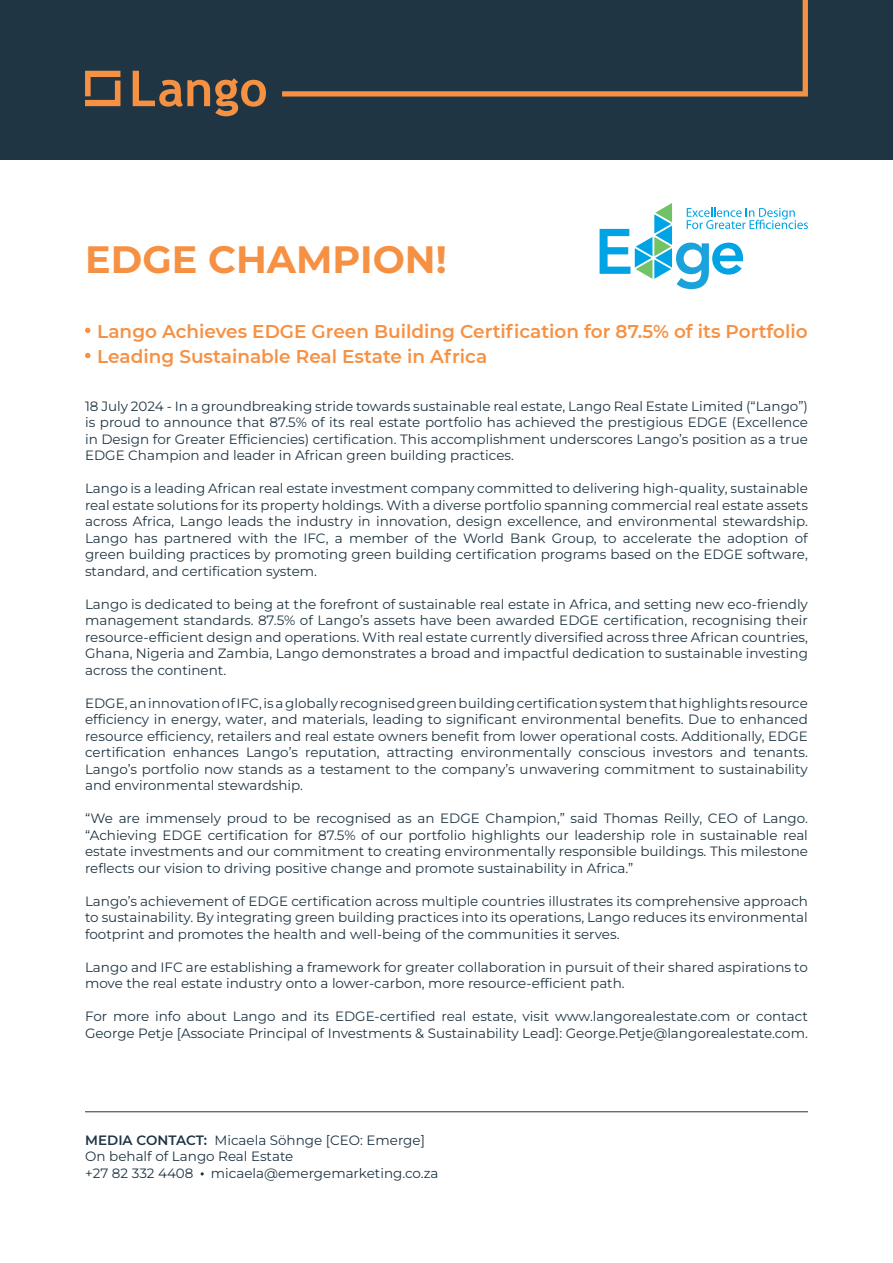
<style>
.page{position:relative;width:893px;height:1263px;background:#fff}
.page>*{position:absolute;margin:0;border:0;box-sizing:border-box;transform-origin:0 0}
.t1{font:700 38.1px "Montserrat";color:#f69143}
.t2{font:600 18.45px/25.2px "Montserrat";color:#f69143}
.t3{font:13.5px/16.5px "Montserrat";color:#1f3543;text-align:justify}
.s1{font-weight:600}
</style>
<div class="page">
<div style="left:0;top:0;width:893px;height:159px;background:#1f3543"></div>
<svg style="left:85px;top:328px;width:5px;height:5px"></svg>
<svg style="left:85px;top:353px;width:5px;height:5px"></svg>
<svg style="left:85px;top:71px;width:35px;height:35px"></svg>
<svg style="left:133px;top:71px;width:133px;height:45px"></svg>
<svg style="left:282px;top:0;width:526px;height:97px"></svg>
<svg style="left:600px;top:203px;width:208px;height:86px"></svg>
<hr style="left:85px;top:1111px;width:723px;height:1px;background:#1f3543">
<h1 class="t1" style="left:85px;top:238px;width:363px">EDGE CHAMPION!</h1>
<h2 class="t2" style="left:97px;top:318px;width:712px">Lango Achieves EDGE Green Building Certification for 87.5% of its Portfolio<br>Leading Sustainable Real Estate in Africa</h2>
<p class="t3" style="left:85px;top:399px;width:724px">18 July 2024 - In a groundbreaking stride towards sustainable real estate, Lango Real Estate Limited (“Lango”) is proud to announce that 87.5% of its real estate portfolio has achieved the prestigious EDGE (Excellence in Design for Greater Efficiencies) certification. This accomplishment underscores Lango’s position as a true EDGE Champion and leader in African green building practices.</p>
<p class="t3" style="left:85px;top:481px;width:724px">Lango is a leading African real estate investment company committed to delivering high-quality, sustainable real estate solutions for its property holdings. With a diverse portfolio spanning commercial real estate assets across Africa, Lango leads the industry in innovation, design excellence, and environmental stewardship.<br>Lango has partnered with the IFC, a member of the World Bank Group, to accelerate the adoption of green building practices by promoting green building certification programs based on the EDGE software, standard, and certification system.</p>
<p class="t3" style="left:85px;top:597px;width:724px">Lango is dedicated to being at the forefront of sustainable real estate in Africa, and setting new eco-friendly management standards. 87.5% of Lango’s assets have been awarded EDGE certification, recognising their resource-efficient design and operations. With real estate currently diversified across three African countries, Ghana, Nigeria and Zambia, Lango demonstrates a broad and impactful dedication to sustainable investing across the continent.</p>
<p class="t3" style="left:85px;top:694px;width:724px">EDGE, an innovation of IFC, is a globally recognised green building certification system that highlights resource efficiency in energy, water, and materials, leading to significant environmental benefits. Due to enhanced resource efficiency, retailers and real estate owners benefit from lower operational costs. Additionally, EDGE certification enhances Lango’s reputation, attracting environmentally conscious investors and tenants.<br>Lango’s portfolio now stands as a testament to the company’s unwavering commitment to sustainability and environmental stewardship.</p>
<p class="t3" style="left:85px;top:810px;width:724px">“We are immensely proud to be recognised as an EDGE Champion,” said Thomas Reilly, CEO of Lango. “Achieving EDGE certification for 87.5% of our portfolio highlights our leadership role in sustainable real estate investments and our commitment to creating environmentally responsible buildings. This milestone reflects our vision to driving positive change and promote sustainability in Africa.”</p>
<p class="t3" style="left:85px;top:892px;width:724px">Lango’s achievement of EDGE certification across multiple countries illustrates its comprehensive approach to sustainability. By integrating green building practices into its operations, Lango reduces its environmental footprint and promotes the health and well-being of the communities it serves.</p>
<p class="t3" style="left:85px;top:960px;width:724px">Lango and IFC are establishing a framework for greater collaboration in pursuit of their shared aspirations to move the real estate industry onto a lower-carbon, more resource-efficient path.</p>
<p class="t3" style="left:85px;top:1008px;width:724px">For more info about Lango and its EDGE-certified real estate, visit www.langorealestate.com or contact<br>George Petje [Associate Principal of Investments &amp; Sustainability Lead]: George.Petje@langorealestate.com.</p>
<p class="t3" style="left:85px;top:1131px;width:341px;text-align:left"><span class="s1">MEDIA CONTACT:</span> Micaela Söhnge [CEO: Emerge]<br>On behalf of Lango Real Estate<br>+27 82 332 4408</p>
<p class="t3" style="left:211px;top:1164px;width:229px">micaela@emergemarketing.co.za</p>
</div>
